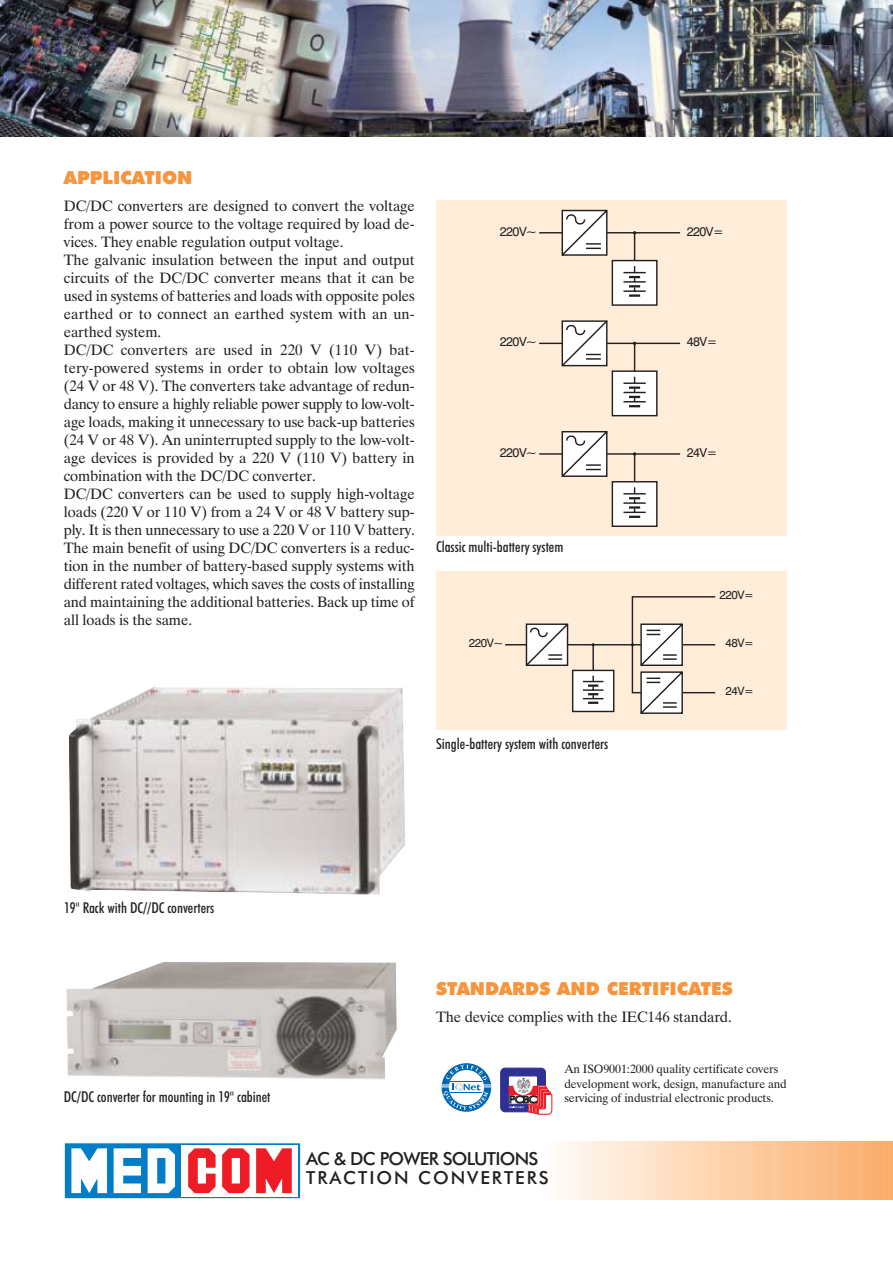
<style>
.page{position:relative;width:893px;height:1262px;background:#fff}
.page>*{position:absolute;margin:0;border:0;box-sizing:border-box;transform-origin:0 0}
.t1{font:18px/19.4px "Futura Md PL Regular A";letter-spacing:.1em;color:#231f1f}
.t2{font:18px "Futura X Blk PL Regular A";color:#f7943e}
.t3{font:15px/18px "Dutch 801 Rm PL Roman A";letter-spacing:-.005em;color:#231f1f}
.t4{font:15px "Futura Md Cn PL Regular A";color:#231f1f}
.t5{font:12px/14.4px "Dutch 801 Rm PL Roman A";letter-spacing:-.005em;color:#231f1f}
.t6{font:11.7px "Swis 721 PL";color:#231f1f}
.t7{font:10.8px "Swis 721 PL";color:#231f1f}
</style>
<div class="page">
<img style="left:0;top:0;width:892px;height:136px">
<div style="left:549px;top:1141px;width:15px;height:58px;background:#fffcf8"></div>
<div style="left:555px;top:1141px;width:15px;height:58px;background:#fff9f4"></div>
<div style="left:562px;top:1141px;width:14px;height:58px;background:#fff7f0"></div>
<div style="left:572px;top:1141px;width:15px;height:58px;background:#fff4ec"></div>
<div style="left:580px;top:1141px;width:15px;height:58px;background:#fff2e8"></div>
<div style="left:588px;top:1141px;width:15px;height:58px;background:#fff0e4"></div>
<div style="left:595px;top:1141px;width:14px;height:58px;background:#ffefe0"></div>
<div style="left:605px;top:1141px;width:15px;height:58px;background:#ffeddc"></div>
<div style="left:611px;top:1141px;width:15px;height:58px;background:#ffebd8"></div>
<div style="left:622px;top:1141px;width:14px;height:58px;background:#ffe9d4"></div>
<div style="left:632px;top:1141px;width:15px;height:58px;background:#ffe6cf"></div>
<div style="left:642px;top:1141px;width:15px;height:58px;background:#fee4cb"></div>
<div style="left:651px;top:1141px;width:14px;height:58px;background:#fee2c7"></div>
<div style="left:661px;top:1141px;width:15px;height:58px;background:#fedfc3"></div>
<div style="left:669px;top:1141px;width:15px;height:58px;background:#fedebe"></div>
<div style="left:682px;top:1141px;width:14px;height:58px;background:#fedaba"></div>
<div style="left:688px;top:1141px;width:15px;height:58px;background:#fed8b6"></div>
<div style="left:700px;top:1141px;width:15px;height:58px;background:#fed6b2"></div>
<div style="left:709px;top:1141px;width:14px;height:58px;background:#fed5ad"></div>
<div style="left:721px;top:1141px;width:15px;height:58px;background:#fdd1a9"></div>
<div style="left:731px;top:1141px;width:15px;height:58px;background:#fdcfa4"></div>
<div style="left:742px;top:1141px;width:14px;height:58px;background:#fdcca0"></div>
<div style="left:752px;top:1141px;width:15px;height:58px;background:#fdca9c"></div>
<div style="left:760px;top:1141px;width:15px;height:58px;background:#fdc898"></div>
<div style="left:771px;top:1141px;width:14px;height:58px;background:#fcc694"></div>
<div style="left:781px;top:1141px;width:15px;height:58px;background:#fcc390"></div>
<div style="left:792px;top:1141px;width:14px;height:58px;background:#fcc18c"></div>
<div style="left:802px;top:1141px;width:15px;height:58px;background:#fcbe88"></div>
<div style="left:812px;top:1141px;width:15px;height:58px;background:#fcbc84"></div>
<div style="left:823px;top:1141px;width:14px;height:58px;background:#fbb980"></div>
<div style="left:835px;top:1141px;width:15px;height:58px;background:#fbb67c"></div>
<div style="left:843px;top:1141px;width:15px;height:58px;background:#fbb478"></div>
<div style="left:856px;top:1141px;width:14px;height:58px;background:#fbb273"></div>
<div style="left:868px;top:1141px;width:15px;height:58px;background:#faaf6f"></div>
<div style="left:879px;top:1141px;width:13px;height:58px;background:#faad6b"></div>
<svg style="left:65px;top:1143px;width:235px;height:55px"></svg>
<div style="left:436px;top:572px;width:351px;height:158px;background:#ffedda"></div>
<svg style="left:505px;top:596px;width:211px;height:118px"></svg>
<div style="left:436px;top:200px;width:351px;height:336px;background:#ffedda"></div>
<hr style="left:539px;top:232px;width:141px;height:1px;background:#231f1f">
<svg style="left:560px;top:210px;width:48px;height:46px;background:#d4d3d2"></svg>
<div style="left:612px;top:260px;width:44px;height:45px;background:#fff"></div>
<div style="left:611px;top:260px;width:46px;height:46px;border:1px solid #231f1f"></div>
<svg style="left:633px;top:231px;width:3px;height:29px"></svg>
<svg style="left:623px;top:266px;width:22px;height:31px"></svg>
<hr style="left:539px;top:343px;width:141px;height:1px;background:#231f1f">
<svg style="left:560px;top:320px;width:48px;height:47px;background:#d4d3d1"></svg>
<div style="left:612px;top:371px;width:44px;height:45px;background:#fff"></div>
<div style="left:611px;top:370px;width:46px;height:46px;border:1px solid #231f1f"></div>
<svg style="left:633px;top:342px;width:3px;height:29px"></svg>
<svg style="left:623px;top:377px;width:22px;height:30px"></svg>
<hr style="left:539px;top:453px;width:141px;height:2px;background:#231f1f">
<svg style="left:560px;top:431px;width:48px;height:46px;background:#d4d2d1"></svg>
<div style="left:612px;top:482px;width:44px;height:44px;background:#fff"></div>
<div style="left:611px;top:481px;width:46px;height:46px;border:1px solid #231f1f"></div>
<svg style="left:623px;top:452px;width:22px;height:66px"></svg>
<img style="left:69px;top:687px;width:336px;height:208px">
<svg style="left:441px;top:1063px;width:50px;height:48px"></svg>
<svg style="left:500px;top:1068px;width:52px;height:46px"></svg>
<img style="left:66px;top:962px;width:331px;height:118px">
<p class="t2" style="left:64px;top:171px;width:130px">APPLICATION</p>
<p class="t3" style="left:64px;top:198px;width:352px">DC/DC converters are designed to convert the voltage from a power source to the voltage required by load de&shy;vices. They enable regulation output voltage.<br>The galvanic insulation between the input and output circuits of the DC/DC converter means that it can be used in systems of batteries and loads with opposite poles earthed or to connect an earthed system with an un&shy;earthed system.<br>DC/DC converters are used in 220 V (110 V) bat&shy;tery-powered systems in order to obtain low voltages (24 V or 48 V). The converters take advantage of redun&shy;dancy to ensure a highly reliable power supply to low-volt&shy;age loads, making it unnecessary to use back-up batteries (24 V or 48 V). An uninterrupted supply to the low-volt&shy;age devices is provided by a 220 V (110 V) battery in combination with the DC/DC converter.<br>DC/DC converters can be used to supply high-voltage loads (220 V or 110 V) from a 24 V or 48 V battery sup&shy;ply. It is then unnecessary to use a 220 V or 110 V battery.<br>The main benefit of using DC/DC converters is a reduc&shy;tion in the number of battery-based supply systems with different rated voltages, which saves the costs of installing and maintaining the additional batteries. Back up time of all loads is the same.</p>
<p class="t6" style="left:499px;top:226px;width:38px">220V~</p>
<p class="t6" style="left:499px;top:336px;width:38px">220V~</p>
<p class="t6" style="left:499px;top:447px;width:38px">220V~</p>
<p class="t4" style="left:436px;top:541px;width:129px">Classic multi-battery system</p>
<p class="t7" style="left:469px;top:638px;width:35px">220V~</p>
<p class="t4" style="left:436px;top:738px;width:174px">Single-battery system with converters</p>
<p class="t6" style="left:686px;top:226px;width:38px">220V=</p>
<p class="t6" style="left:686px;top:336px;width:31px">48V=</p>
<p class="t6" style="left:686px;top:447px;width:31px">24V=</p>
<p class="t7" style="left:719px;top:590px;width:35px">220V=</p>
<p class="t7" style="left:725px;top:638px;width:29px">48V=</p>
<p class="t7" style="left:725px;top:685px;width:29px">24V=</p>
<p class="t4" style="left:64px;top:902px;width:152px">19" Rack with DC//DC converters</p>
<p class="t4" style="left:64px;top:1091px;width:208px">DC/DC converter for mounting in 19" cabinet</p>
<p class="t2" style="left:436px;top:982px;width:298px">STANDARDS AND CERTIFICATES</p>
<p class="t3" style="left:436px;top:1009px;width:297px">The device complies with the IEC146 standard.</p>
<p class="t5" style="left:564px;top:1063px;width:224px">An ISO9001:2000 quality certificate covers development work, design, manufacture and servicing of industrial electronic products.</p>
<p class="t1" style="left:306px;top:1150px;width:244px">AC &amp; DC POWER SOLUTIONS<br>TRACTION CONVERTERS</p>
</div>
